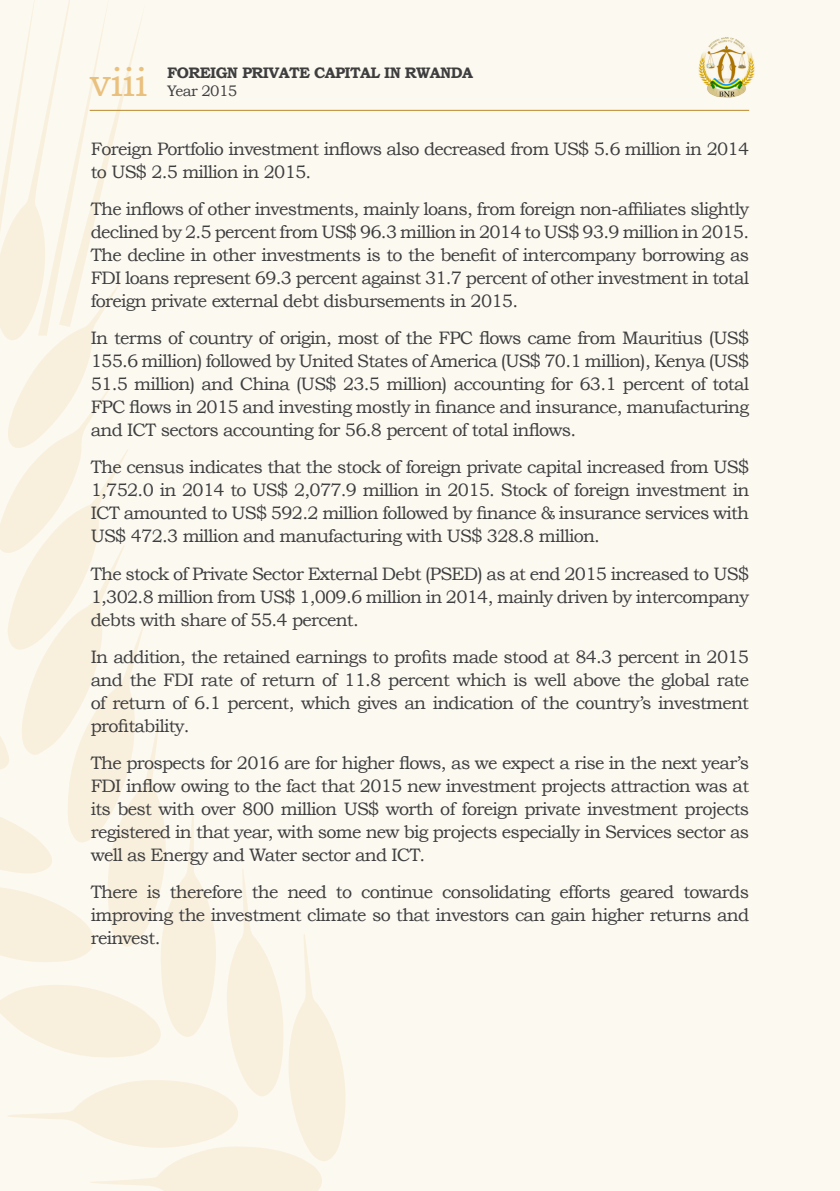
<style>
.page{position:relative;width:840px;height:1191px;background:#fff}
.page>*{position:absolute;margin:0;border:0;box-sizing:border-box;transform-origin:0 0}
.t1{font:40.6px "Bookman Old Style";color:#eac07d}
.t2{font:18px/23px "Bookman Old Style";letter-spacing:-.04em;color:#3e3e3f;text-align:justify}
.t3{font:700 15.2px "Bookman Old Style";letter-spacing:-.04em;color:#3e3e3f}
.t4{font:15.2px "Bookman Old Style";letter-spacing:-.04em;color:#3e3e3f}
</style>
<div class="page">
<div style="left:0;top:0;width:839px;height:1191px;background:#fcf9f1"></div>
<svg style="left:0;top:0;width:346px;height:1191px"></svg>
<hr style="left:90px;top:110px;width:658px;height:1px;background:#bd892c">
<img style="left:698px;top:37px;width:57px;height:61px">
<h1 class="t1" style="left:90px;top:59px;width:59px">viii</h1>
<p class="t3" style="left:167px;top:63px;width:307px">FOREIGN PRIVATE CAPITAL IN RWANDA</p>
<p class="t4" style="left:167px;top:82px;width:72px">Year 2015</p>
<p class="t2" style="left:91px;top:137px;width:659px">Foreign Portfolio investment inflows also decreased from US$ 5.6 million in 2014 to US$ 2.5 million in 2015.</p>
<p class="t2" style="left:91px;top:197px;width:659px">The inflows of other investments, mainly loans, from foreign non-affiliates slightly declined by 2.5 percent from US$ 96.3 million in 2014 to US$ 93.9 million in 2015.<br>The decline in other investments is to the benefit of intercompany borrowing as FDI loans represent 69.3 percent against 31.7 percent of other investment in total foreign private external debt disbursements in 2015.</p>
<p class="t2" style="left:91px;top:326px;width:659px">In terms of country of origin, most of the FPC flows came from Mauritius (US$ 155.6 million) followed by United States of America (US$ 70.1 million), Kenya (US$ 51.5 million) and China (US$ 23.5 million) accounting for 63.1 percent of total FPC flows in 2015 and investing mostly in finance and insurance, manufacturing and ICT sectors accounting for 56.8 percent of total inflows.</p>
<p class="t2" style="left:91px;top:456px;width:659px">The census indicates that the stock of foreign private capital increased from US$ 1,752.0 in 2014 to US$ 2,077.9 million in 2015. Stock of foreign investment in ICT amounted to US$ 592.2 million followed by finance &amp; insurance services with US$ 472.3 million and manufacturing with US$ 328.8 million.</p>
<p class="t2" style="left:91px;top:562px;width:659px">The stock of Private Sector External Debt (PSED) as at end 2015 increased to US$ 1,302.8 million from US$ 1,009.6 million in 2014, mainly driven by intercompany debts with share of 55.4 percent.</p>
<p class="t2" style="left:91px;top:645px;width:659px">In addition, the retained earnings to profits made stood at 84.3 percent in 2015 and the FDI rate of return of 11.8 percent which is well above the global rate of return of 6.1 percent, which gives an indication of the country’s investment profitability.</p>
<p class="t2" style="left:91px;top:751px;width:659px">The prospects for 2016 are for higher flows, as we expect a rise in the next year’s FDI inflow owing to the fact that 2015 new investment projects attraction was at its best with over 800 million US$ worth of foreign private investment projects registered in that year, with some new big projects especially in Services sector as well as Energy and Water sector and ICT.</p>
<p class="t2" style="left:91px;top:880px;width:659px">There is therefore the need to continue consolidating efforts geared towards improving the investment climate so that investors can gain higher returns and reinvest.</p>
</div>
